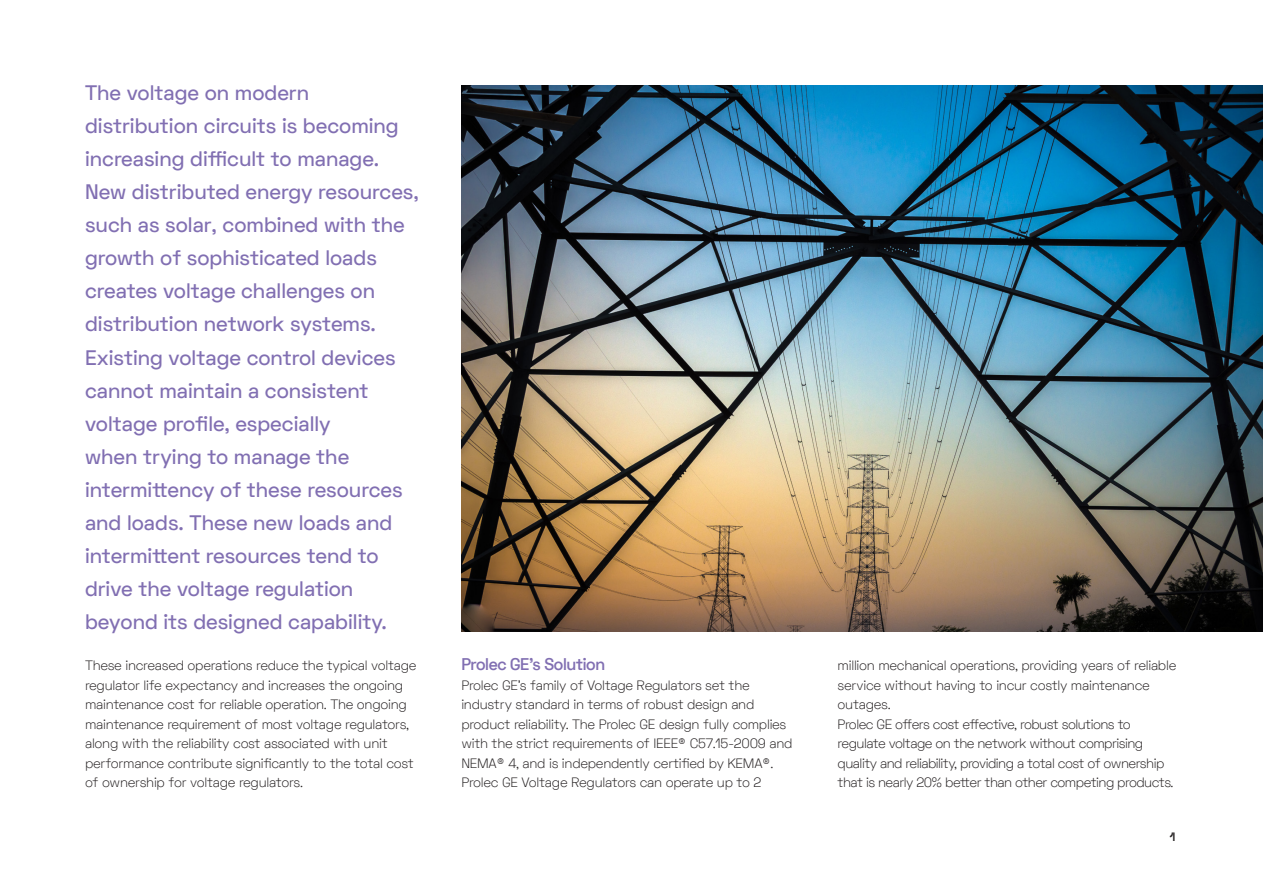
<style>
.page{position:relative;width:1263px;height:893px;background:#fff}
.page>*{position:absolute;margin:0;border:0;box-sizing:border-box;transform-origin:0 0}
.t1{font:500 21px/33px "Space Grotesk";color:#816fb2}
.t2{font:600 16.5px "Space Grotesk";letter-spacing:-.02em;color:#816fb2}
.t3{font:300 13.5px/19.5px "Space Grotesk";letter-spacing:-.02em;color:#231f20}
.t4{font:300 13.5px/19.5px "Space Grotesk";letter-spacing:-.04em;color:#231f20}
.t5{font:700 12px "Neue Machina";color:#231f20;scale:.92 1}
</style>
<div class="page">
<img style="left:461px;top:85px;width:802px;height:546px">
<p class="t1" style="left:85px;top:76px;width:335px">The voltage on modern distribution circuits is becoming increasing difficult to manage.<br>New distributed energy resources, such as solar, combined with the growth of sophisticated loads creates voltage challenges on distribution network systems.</p>
<p class="t1" style="left:85px;top:341px;width:319px">Existing voltage control devices cannot maintain a consistent voltage profile, especially<br>when trying to manage the intermittency of these resources and loads. These new loads and intermittent resources tend to drive the voltage regulation beyond its designed capability.</p>
<p class="t3" style="left:85px;top:655px;width:333px">These increased operations reduce the typical voltage regulator life expectancy and increases the ongoing maintenance cost for reliable operation. The ongoing maintenance requirement of most voltage regulators, along with the reliability cost associated with unit performance contribute significantly to the total cost of ownership for voltage regulators.</p>
<p class="t2" style="left:461px;top:654px;width:145px">Prolec GE’s Solution</p>
<p class="t3" style="left:461px;top:675px;width:333px">Prolec GE’s family of Voltage Regulators set the industry standard in terms of robust design and product reliability. The Prolec GE design fully complies with the strict requirements of IEEE® C57.15-2009 and NEMA® 4, and is independently certified by KEMA®.</p>
<p class="t3" style="left:461px;top:772px;width:301px">Prolec GE Voltage Regulators can operate up to 2</p>
<p class="t3" style="left:838px;top:655px;width:340px">million mechanical operations, providing years of reliable service without having to incur costly maintenance outages.</p>
<p class="t4" style="left:838px;top:714px;width:337px">Prolec GE offers cost effective, robust solutions to regulate voltage on the network without comprising quality and reliability, providing a total cost of ownership that is nearly 20% better than other competing products.</p>
<p class="t5" style="left:1169px;top:829px;width:8px">1</p>
</div>
